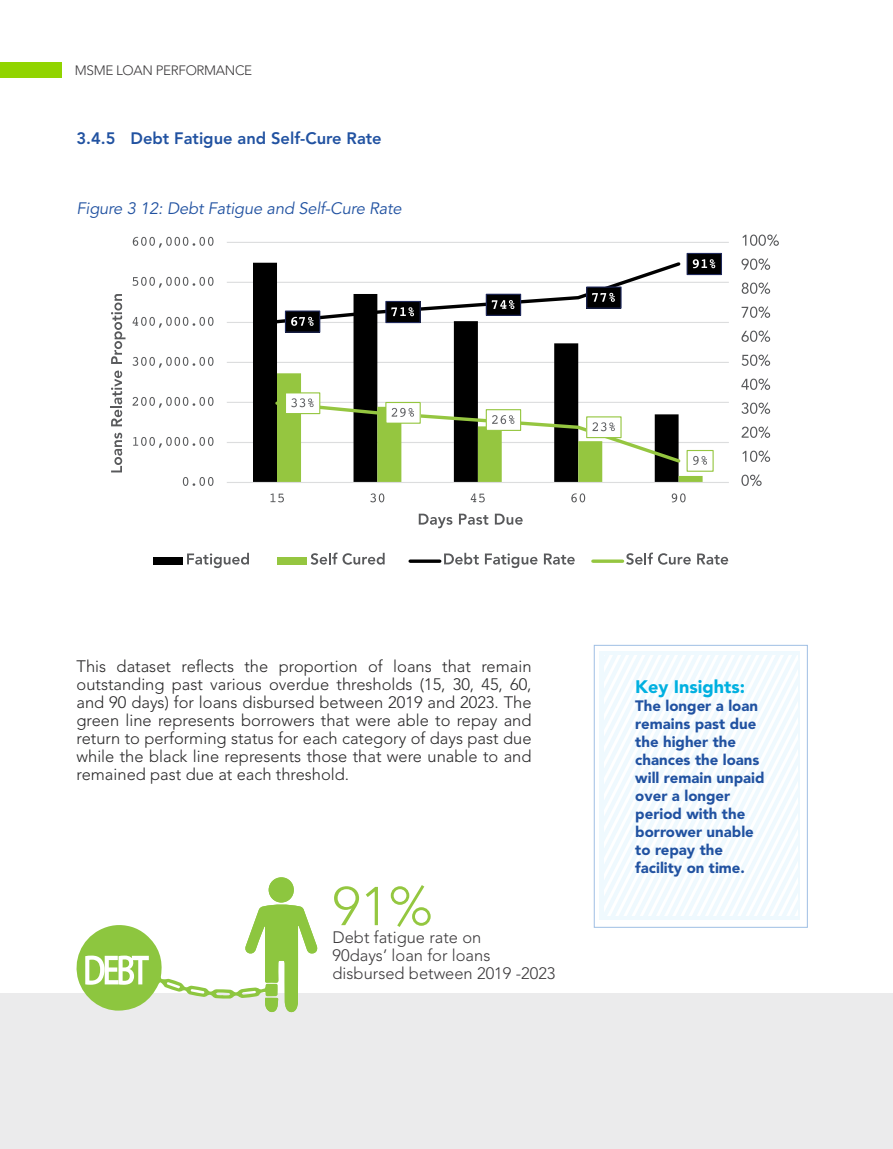
<style>
.page{position:relative;width:893px;height:1149px;background:#fff}
.page>*{position:absolute;margin:0;border:0;box-sizing:border-box;transform-origin:0 0}
.t1{font:300 54px "Avenir LT Std";color:#94c740}
.t2{font:900 18px "Avenir";color:#00b0e0}
.t3{font:300 16.5px/18px "Avenir LT Std";color:#292829;text-align:justify}
.t4{font:300 16.5px/18px "Avenir LT Std";color:#3c3a3c}
.t5{font:italic 16.5px "Avenir LT Pro";letter-spacing:-.01em;color:#2152a1}
.t6{font:800 16.5px "Avenir LT Std";color:#2152a1}
.t7{font:900 15px/18px "Avenir";color:#2152a1}
.t8{font:300 13.5px "Avenir LT Std";letter-spacing:-.025em;color:#3c3a3c}
</style>
<div class="page">
<div style="left:594px;top:645px;width:213px;height:282px;background:#fff;border:1px solid #9fbfe4"></div>
<div style="left:1px;top:993px;width:892px;height:155px;background:#ebebec"></div>
<hr style="left:227px;top:242px;width:502px;height:1px;background:#dcddde">
<hr style="left:227px;top:282px;width:502px;height:1px;background:#dcddde">
<hr style="left:227px;top:322px;width:502px;height:1px;background:#dcddde">
<hr style="left:227px;top:362px;width:502px;height:1px;background:#dcddde">
<hr style="left:227px;top:401px;width:502px;height:2px;background:#dcddde">
<hr style="left:227px;top:442px;width:502px;height:1px;background:#dcddde">
<svg style="left:253px;top:263px;width:326px;height:219px"></svg>
<svg style="left:277px;top:373px;width:426px;height:109px"></svg>
<hr style="left:227px;top:482px;width:502px;height:1px;background:#dcddde">
<div style="left:285px;top:311px;width:35px;height:21px;background:#000"></div>
<div style="left:285px;top:310px;width:35px;height:22px;border:1px solid #1f295c"></div>
<svg style="left:273px;top:262px;width:408px;height:64px"></svg>
<div style="left:687px;top:253px;width:34px;height:21px;background:#000"></div>
<div style="left:687px;top:253px;width:35px;height:22px;border:1px solid #1f295c"></div>
<svg style="left:693px;top:259px;width:22px;height:9px"></svg>
<div style="left:285px;top:393px;width:35px;height:20px;background:#fff"></div>
<div style="left:285px;top:392px;width:35px;height:22px;border:1px solid #95c640"></div>
<svg style="left:273px;top:398px;width:410px;height:67px"></svg>
<div style="left:687px;top:450px;width:26px;height:21px;background:#fff"></div>
<div style="left:687px;top:450px;width:27px;height:21px;border:1px solid #95c640"></div>
<svg style="left:693px;top:456px;width:14px;height:9px"></svg>
<svg style="left:741px;top:474px;width:21px;height:12px"></svg>
<svg style="left:742px;top:450px;width:28px;height:12px"></svg>
<svg style="left:742px;top:426px;width:28px;height:12px"></svg>
<svg style="left:741px;top:402px;width:29px;height:12px"></svg>
<svg style="left:741px;top:378px;width:29px;height:12px"></svg>
<svg style="left:742px;top:354px;width:28px;height:12px"></svg>
<svg style="left:741px;top:330px;width:29px;height:12px"></svg>
<svg style="left:742px;top:306px;width:28px;height:12px"></svg>
<svg style="left:742px;top:282px;width:28px;height:12px"></svg>
<svg style="left:741px;top:258px;width:29px;height:12px"></svg>
<svg style="left:742px;top:234px;width:37px;height:12px"></svg>
<svg style="left:183px;top:477px;width:31px;height:9px"></svg>
<svg style="left:133px;top:437px;width:81px;height:11px"></svg>
<svg style="left:132px;top:397px;width:82px;height:11px"></svg>
<svg style="left:133px;top:357px;width:81px;height:11px"></svg>
<svg style="left:133px;top:317px;width:81px;height:11px"></svg>
<svg style="left:133px;top:277px;width:81px;height:11px"></svg>
<svg style="left:133px;top:237px;width:81px;height:11px"></svg>
<svg style="left:270px;top:493px;width:14px;height:9px"></svg>
<svg style="left:370px;top:493px;width:14px;height:9px"></svg>
<svg style="left:471px;top:493px;width:14px;height:9px"></svg>
<svg style="left:571px;top:493px;width:14px;height:9px"></svg>
<svg style="left:672px;top:493px;width:14px;height:9px"></svg>
<svg style="left:111px;top:432px;width:11px;height:40px"></svg>
<svg style="left:110px;top:370px;width:12px;height:56px"></svg>
<svg style="left:111px;top:294px;width:14px;height:70px"></svg>
<svg style="left:419px;top:513px;width:33px;height:15px"></svg>
<svg style="left:459px;top:513px;width:29px;height:11px"></svg>
<svg style="left:495px;top:513px;width:28px;height:11px"></svg>
<div style="left:153px;top:557px;width:30px;height:7px;background:#000"></div>
<svg style="left:187px;top:552px;width:62px;height:16px"></svg>
<div style="left:277px;top:557px;width:30px;height:7px;background:#95c640"></div>
<svg style="left:311px;top:552px;width:74px;height:12px"></svg>
<hr style="left:410px;top:559px;width:30px;height:3px;background:#000">
<svg style="left:444px;top:552px;width:35px;height:12px"></svg>
<svg style="left:485px;top:553px;width:52px;height:15px"></svg>
<svg style="left:544px;top:553px;width:31px;height:11px"></svg>
<hr style="left:593px;top:559px;width:30px;height:3px;background:#95c640">
<svg style="left:626px;top:552px;width:65px;height:12px"></svg>
<svg style="left:697px;top:553px;width:31px;height:11px"></svg>
<div style="left:599px;top:651px;width:200px;height:268px;background:#eff9fe"></div>
<svg style="left:604px;top:655px;width:193px;height:259px"></svg>
<div style="left:269px;top:877px;width:25px;height:25px;background:#8dc63f;border-radius:50%"></div>
<svg style="left:76px;top:904px;width:242px;height:109px"></svg>
<div style="left:0;top:62px;width:62px;height:16px;background:#91d400"></div>
<p class="t8" style="left:75px;top:62px;width:179px">MSME LOAN PERFORMANCE</p>
<p class="t6" style="left:77px;top:128px;width:307px">3.4.5 Debt Fatigue and Self-Cure Rate</p>
<p class="t5" style="left:77px;top:198px;width:327px">Figure 3 12: Debt Fatigue and Self-Cure Rate</p>
<p class="t3" style="left:77px;top:657px;width:457px">This dataset reflects the proportion of loans that remain outstanding past various overdue thresholds (15, 30, 45, 60, and 90 days) for loans disbursed between 2019 and 2023. The green line represents borrowers that were able to repay and return to performing status for each category of days past due while the black line represents those that were unable to and remained past due at each threshold.</p>
<h1 class="t1" style="left:333px;top:874px;width:102px">91%</h1>
<p class="t4" style="left:333px;top:928px;width:224px">Debt fatigue rate on<br>90days’ loan for loans disbursed between 2019 -2023</p>
<p class="t2" style="left:635px;top:672px;width:111px">Key Insights:</p>
<p class="t7" style="left:635px;top:696px;width:131px">The longer a loan remains past due the higher the chances the loans will remain unpaid over a longer period with the borrower unable to repay the facility on time.</p>
</div>
